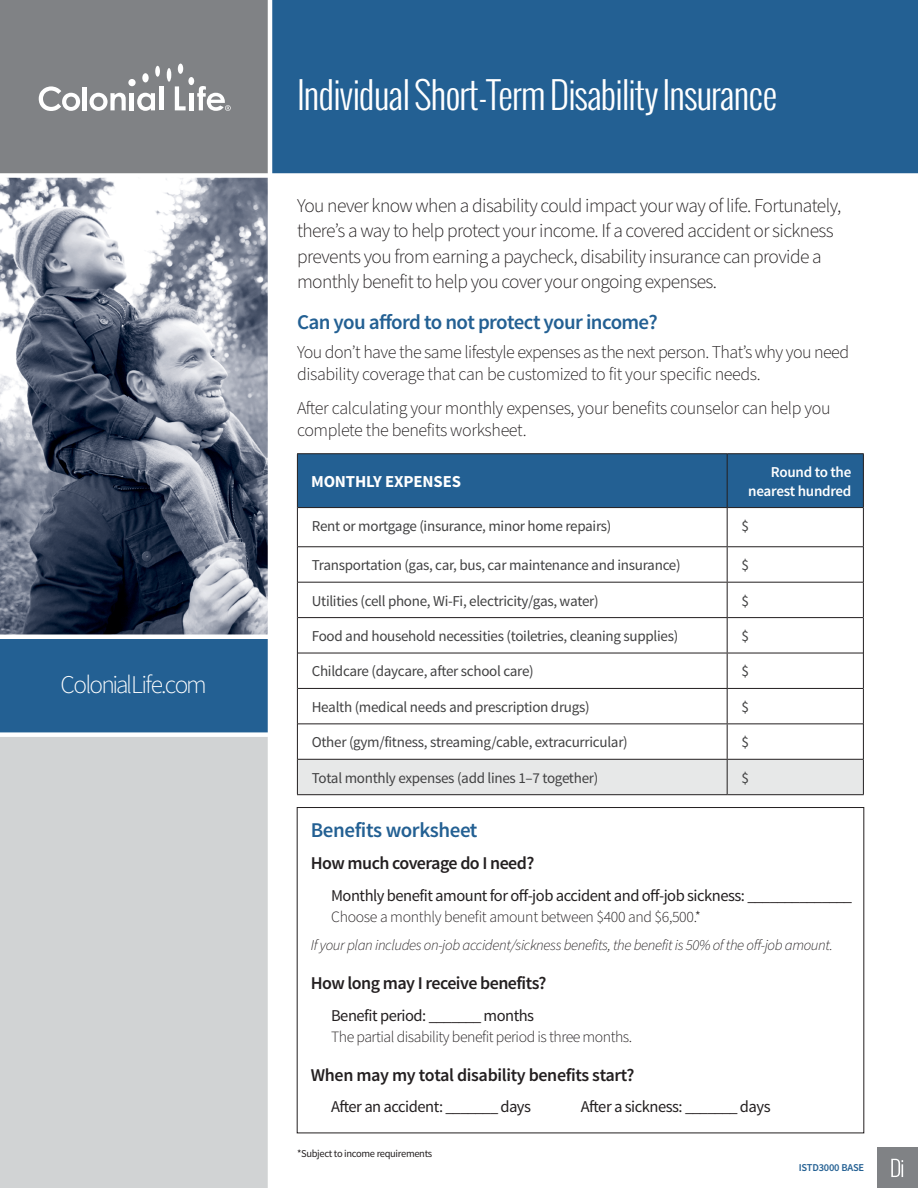
<style>
.page{position:relative;width:918px;height:1188px;background:#fff}
.page>*{position:absolute;margin:0;border:0;box-sizing:border-box;transform-origin:0 0}
.t1{font:300 36.75px "Oswald";letter-spacing:-.03em;color:#fff}
.t2{font:300 25.5px "Source Sans Pro";letter-spacing:-.07em;color:#fff}
.t3{font:600 21px "Source Sans Pro";letter-spacing:-.03em;color:#236093}
.t4{font:300 19.5px/25.5px "Source Sans Pro";letter-spacing:-.03em;color:#231f20}
.t5{font:300 18px/22.5px "Source Sans Pro";letter-spacing:-.02em;color:#231f20}
.t6{font:600 18px "Source Sans Pro";letter-spacing:-.03em;color:#231f20}
.t7{font:700 16.8px "Source Sans Pro";letter-spacing:-.01em;color:#fff}
.t8{font:16.5px "Source Sans Pro";letter-spacing:-.03em;color:#231f20}
.t9{font:300 15.75px "Source Sans Pro";letter-spacing:-.03em;color:#231f20}
.t10{font:15px "Source Sans Pro";letter-spacing:-.02em;color:#414142}
.t11{font:italic 300 15px "Source Sans Pro";letter-spacing:-.025em;color:#231f20}
.t12{font:600 15px/18.5px "Source Sans Pro";letter-spacing:-.02em;color:#fff;text-align:right}
.t13{font:10.5px "Source Sans Pro";letter-spacing:-.03em;color:#231f20}
.t14{font:600 10.5px "Source Sans Pro";letter-spacing:-.02em;color:#236093}
</style>
<div class="page">
<div style="left:0;top:0;width:269px;height:175px;background:#808285"></div>
<div style="left:270px;top:0;width:648px;height:174px;background:#236093"></div>
<div style="left:0;top:732px;width:270px;height:456px;background:#d1d3d4"></div>
<img style="left:0;top:178px;width:268px;height:456px">
<div style="left:0;top:638px;width:270px;height:94px;background:#236093"></div>
<div style="left:0;top:732px;width:270px;height:5px;background:#fff"></div>
<div style="left:0;top:634px;width:272px;height:5px;background:#fff"></div>
<div style="left:0;top:173px;width:918px;height:5px;background:#fff"></div>
<svg style="left:877px;top:1147px;width:41px;height:41px"></svg>
<div style="left:878px;top:1148px;width:40px;height:40px;background:#808285"></div>
<svg style="left:891px;top:1159px;width:12px;height:18px"></svg>
<hr style="left:268px;top:0;width:4px;height:1188px;background:#fff">
<svg style="left:39px;top:86px;width:41px;height:25px"></svg>
<hr style="left:83px;top:87px;width:4px;height:23px;background:#fff">
<svg style="left:90px;top:93px;width:36px;height:18px"></svg>
<hr style="left:130px;top:93px;width:4px;height:17px;background:#fff">
<svg style="left:137px;top:93px;width:18px;height:18px"></svg>
<hr style="left:159px;top:86px;width:4px;height:24px;background:#fff">
<svg style="left:175px;top:86px;width:11px;height:24px"></svg>
<div style="left:188px;top:77px;width:6px;height:8px;background:#fff;border-radius:50%"></div>
<svg style="left:167px;top:68px;width:4px;height:14px"></svg>
<div style="left:128px;top:79px;width:8px;height:7px;background:#fff;border-radius:50%"></div>
<div style="left:142px;top:73px;width:7px;height:9px;background:#fff;border-radius:50%"></div>
<div style="left:178px;top:64px;width:5px;height:10px;background:#fff;border-radius:50%"></div>
<div style="left:155px;top:66px;width:5px;height:11px;background:#fff;border-radius:50%"></div>
<hr style="left:189px;top:93px;width:4px;height:17px;background:#fff">
<svg style="left:197px;top:86px;width:34px;height:25px"></svg>
<div style="left:298px;top:454px;width:565px;height:53px;background:#236093"></div>
<svg style="left:298px;top:547px;width:565px;height:212px"></svg>
<div style="left:298px;top:760px;width:565px;height:34px;background:#e7e8e8"></div>
<hr style="left:727px;top:454px;width:1px;height:53px;background:#231f20">
<hr style="left:298px;top:507px;width:429px;height:1px;background:#231f20">
<hr style="left:727px;top:507px;width:136px;height:1px;background:#231f20">
<hr style="left:727px;top:508px;width:1px;height:38px;background:#231f20">
<hr style="left:298px;top:546px;width:429px;height:1px;background:#231f20">
<hr style="left:727px;top:546px;width:136px;height:1px;background:#231f20">
<hr style="left:727px;top:547px;width:1px;height:35px;background:#231f20">
<hr style="left:298px;top:582px;width:429px;height:1px;background:#231f20">
<hr style="left:727px;top:582px;width:136px;height:1px;background:#231f20">
<hr style="left:727px;top:583px;width:1px;height:34px;background:#231f20">
<hr style="left:298px;top:617px;width:429px;height:1px;background:#231f20">
<hr style="left:727px;top:617px;width:136px;height:1px;background:#231f20">
<hr style="left:727px;top:618px;width:1px;height:35px;background:#231f20">
<hr style="left:727px;top:653px;width:1px;height:35px;background:#231f20">
<hr style="left:298px;top:653px;width:429px;height:1px;background:#231f20">
<hr style="left:298px;top:688px;width:429px;height:1px;background:#231f20">
<hr style="left:727px;top:653px;width:136px;height:1px;background:#231f20">
<hr style="left:727px;top:688px;width:136px;height:1px;background:#231f20">
<hr style="left:727px;top:689px;width:1px;height:34px;background:#231f20">
<hr style="left:298px;top:723px;width:429px;height:1px;background:#231f20">
<hr style="left:727px;top:723px;width:136px;height:1px;background:#231f20">
<hr style="left:727px;top:724px;width:1px;height:35px;background:#231f20">
<hr style="left:298px;top:759px;width:429px;height:1px;background:#231f20">
<hr style="left:727px;top:759px;width:136px;height:1px;background:#231f20">
<hr style="left:727px;top:760px;width:1px;height:34px;background:#231f20">
<hr style="left:297px;top:453px;width:430px;height:1px;background:#231f20">
<hr style="left:297px;top:454px;width:1px;height:54px;background:#231f20">
<hr style="left:727px;top:453px;width:137px;height:1px;background:#231f20">
<hr style="left:863px;top:454px;width:1px;height:54px;background:#231f20">
<hr style="left:297px;top:508px;width:1px;height:39px;background:#231f20">
<hr style="left:863px;top:508px;width:1px;height:39px;background:#231f20">
<hr style="left:297px;top:547px;width:1px;height:35px;background:#231f20">
<hr style="left:863px;top:547px;width:1px;height:35px;background:#231f20">
<hr style="left:297px;top:582px;width:1px;height:36px;background:#231f20">
<hr style="left:863px;top:582px;width:1px;height:36px;background:#231f20">
<hr style="left:297px;top:618px;width:1px;height:35px;background:#231f20">
<hr style="left:863px;top:618px;width:1px;height:35px;background:#231f20">
<hr style="left:297px;top:653px;width:1px;height:35px;background:#231f20">
<hr style="left:863px;top:653px;width:1px;height:35px;background:#231f20">
<hr style="left:297px;top:688px;width:1px;height:36px;background:#231f20">
<hr style="left:863px;top:688px;width:1px;height:36px;background:#231f20">
<hr style="left:297px;top:724px;width:1px;height:35px;background:#231f20">
<hr style="left:863px;top:724px;width:1px;height:35px;background:#231f20">
<hr style="left:297px;top:759px;width:1px;height:35px;background:#231f20">
<hr style="left:863px;top:759px;width:1px;height:35px;background:#231f20">
<hr style="left:297px;top:794px;width:430px;height:1px;background:#231f20">
<hr style="left:727px;top:794px;width:137px;height:1px;background:#231f20">
<h2 class="t2" style="left:60px;top:668px;width:148px">ColonialLife.com</h2>
<h1 class="t1" style="left:297px;top:70px;width:482px">Individual Short-Term Disability Insurance</h1>
<p class="t4" style="left:297px;top:193px;width:546px">You never know when a disability could impact your way of life. Fortunately, there’s a way to help protect your income. If a covered accident or sickness prevents you from earning a paycheck, disability insurance can provide a monthly benefit to help you cover your ongoing expenses.</p>
<h3 class="t3" style="left:297px;top:308px;width:362px">Can you afford to not protect your income?</h3>
<p class="t5" style="left:297px;top:341px;width:554px">You don’t have the same lifestyle expenses as the next person. That’s why you need disability coverage that can be customized to fit your specific needs.</p>
<p class="t5" style="left:297px;top:397px;width:535px">After calculating your monthly expenses, your benefits counselor can help you complete the benefits worksheet.</p>
<p class="t7" style="left:311px;top:471px;width:151px">MONTHLY EXPENSES</p>
<p class="t12" style="left:748px;top:463px;width:105px">Round to the nearest hundred</p>
<p class="t10" style="left:312px;top:517px;width:301px">Rent or mortgage (insurance, minor home repairs)</p>
<p class="t10" style="left:742px;top:517px;width:9px">$</p>
<p class="t10" style="left:312px;top:556px;width:370px">Transportation (gas, car, bus, car maintenance and insurance)</p>
<p class="t10" style="left:742px;top:556px;width:9px">$</p>
<p class="t10" style="left:312px;top:591px;width:288px">Utilities (cell phone, Wi-Fi, electricity/gas, water)</p>
<p class="t10" style="left:742px;top:591px;width:9px">$</p>
<p class="t10" style="left:312px;top:627px;width:368px">Food and household necessities (toiletries, cleaning supplies)</p>
<p class="t10" style="left:742px;top:627px;width:9px">$</p>
<p class="t10" style="left:312px;top:662px;width:224px">Childcare (daycare, after school care)</p>
<p class="t10" style="left:742px;top:662px;width:9px">$</p>
<p class="t10" style="left:312px;top:698px;width:279px">Health (medical needs and prescription drugs)</p>
<p class="t10" style="left:742px;top:698px;width:9px">$</p>
<p class="t10" style="left:312px;top:733px;width:318px">Other (gym/fitness, streaming/cable, extracurricular)</p>
<p class="t10" style="left:742px;top:733px;width:9px">$</p>
<p class="t10" style="left:312px;top:768px;width:288px">Total monthly expenses (add lines 1–7 together)</p>
<p class="t10" style="left:742px;top:768px;width:9px">$</p>
<h3 class="t3" style="left:311px;top:817px;width:168px">Benefits worksheet</h3>
<p class="t6" style="left:311px;top:852px;width:225px">How much coverage do I need?</p>
<p class="t8" style="left:331px;top:885px;width:523px">Monthly benefit amount for off-job accident and off-job sickness: ______________</p>
<p class="t9" style="left:331px;top:906px;width:372px">Choose a monthly benefit amount between $400 and $6,500.*</p>
<p class="t11" style="left:311px;top:935px;width:524px">If your plan includes on-job accident/sickness benefits, the benefit is 50% of the off-job amount.</p>
<p class="t6" style="left:311px;top:971px;width:237px">How long may I receive benefits?</p>
<p class="t8" style="left:331px;top:1005px;width:205px">Benefit period: _______ months</p>
<p class="t9" style="left:331px;top:1026px;width:303px">The partial disability benefit period is three months.</p>
<p class="t6" style="left:311px;top:1063px;width:325px">When may my total disability benefits start?</p>
<p class="t8" style="left:331px;top:1097px;width:201px">After an accident: _______ days</p>
<p class="t8" style="left:581px;top:1097px;width:191px">After a sickness: _______ days</p>
<p class="t13" style="left:297px;top:1147px;width:137px">*Subject to income requirements</p>
<p class="t14" style="left:799px;top:1161px;width:67px">ISTD3000 BASE</p>
</div>
